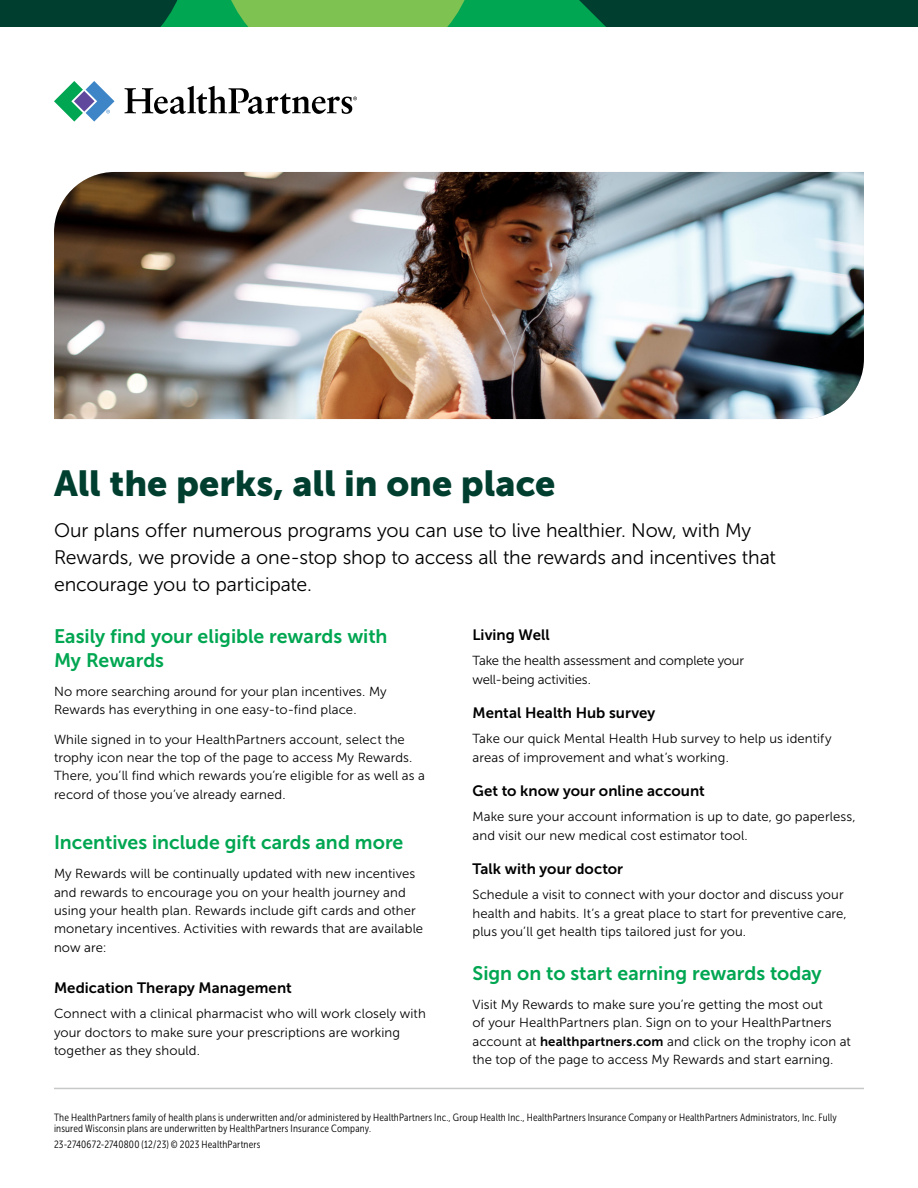
<style>
.page{position:relative;width:918px;height:1188px;background:#fff}
.page>*{position:absolute;margin:0;border:0;box-sizing:border-box;transform-origin:0 0}
.Flyer_H1__Header{font:36px "Museo Sans 900";color:#003f2f}
.Flyer_Intro_Body{font:19.5px/27.3px "Museo Sans 300";letter-spacing:-.005em;color:#000}
.Flyer_H2__Subhead_1{font:19.5px/23.4px "Museo Sans 700";color:#00a651}
.Flyer_H3__Subhead_2{font:15px "Museo Sans 700";letter-spacing:.005em;color:#000}
.Flyer_Body{font:13.2px/18.3px "Museo Sans 300";letter-spacing:.005em;color:#000}
.Legal_Job__Asterisk{font:10.5px/10.5px "Museo Sans Cond 300";letter-spacing:.02em;color:#000}
.s1{font-family:"Museo Sans 700"}
</style>
<div class="page">
<div style="left:0;top:0;width:918px;height:27px;background:#003f2f"></div>
<svg style="left:160px;top:0;width:446px;height:27px;background:#3dae4f"></svg>
<img style="left:54px;top:172px;width:810px;height:247px">
<hr style="left:54px;top:1088px;width:810px;height:1px;background:#c7c9c8">
<svg style="left:54px;top:81px;width:61px;height:41px"></svg>
<svg style="left:125px;top:86px;width:232px;height:28px"></svg>
<h1 class="Flyer_H1__Header" style="left:54px;top:463px;width:503px">All the perks, all in one place</h1>
<p class="Flyer_Intro_Body" style="left:54px;top:516px;width:723px">Our plans offer numerous programs you can use to live healthier. Now, with My<br>Rewards, we provide a one-stop shop to access all the rewards and incentives that encourage you to participate.</p>
<h2 class="Flyer_H2__Subhead_1" style="left:54px;top:625px;width:335px">Easily find your eligible rewards with<br>My Rewards</h2>
<p class="Flyer_Body" style="left:54px;top:682px;width:334px">No more searching around for your plan incentives. My<br>Rewards has everything in one easy-to-find place.</p>
<p class="Flyer_Body" style="left:54px;top:730px;width:372px">While signed in to your HealthPartners account, select the trophy icon near the top of the page to access My Rewards.<br>There, you’ll find which rewards you’re eligible for as well as a record of those you’ve already earned.</p>
<h2 class="Flyer_H2__Subhead_1" style="left:54px;top:831px;width:351px">Incentives include gift cards and more</h2>
<p class="Flyer_Body" style="left:54px;top:865px;width:371px">My Rewards will be continually updated with new incentives and rewards to encourage you on your health journey and using your health plan. Rewards include gift cards and other monetary incentives. Activities with rewards that are available now are:</p>
<h3 class="Flyer_H3__Subhead_2" style="left:54px;top:979px;width:239px">Medication Therapy Management</h3>
<p class="Flyer_Body" style="left:54px;top:1005px;width:373px">Connect with a clinical pharmacist who will work closely with your doctors to make sure your prescriptions are working together as they should.</p>
<h3 class="Flyer_H3__Subhead_2" style="left:472px;top:627px;width:79px">Living Well</h3>
<p class="Flyer_Body" style="left:472px;top:652px;width:273px">Take the health assessment and complete your well-being activities.</p>
<h3 class="Flyer_H3__Subhead_2" style="left:472px;top:705px;width:184px">Mental Health Hub survey</h3>
<p class="Flyer_Body" style="left:472px;top:730px;width:361px">Take our quick Mental Health Hub survey to help us identify areas of improvement and what’s working.</p>
<h3 class="Flyer_H3__Subhead_2" style="left:472px;top:783px;width:234px">Get to know your online account</h3>
<p class="Flyer_Body" style="left:472px;top:808px;width:385px">Make sure your account information is up to date, go paperless, and visit our new medical cost estimator tool.</p>
<h3 class="Flyer_H3__Subhead_2" style="left:472px;top:861px;width:152px">Talk with your doctor</h3>
<p class="Flyer_Body" style="left:472px;top:886px;width:376px">Schedule a visit to connect with your doctor and discuss your health and habits. It’s a great place to start for preventive care, plus you’ll get health tips tailored just for you.</p>
<h2 class="Flyer_H2__Subhead_1" style="left:472px;top:961px;width:351px">Sign on to start earning rewards today</h2>
<p class="Flyer_Body" style="left:472px;top:995px;width:380px">Visit My Rewards to make sure you’re getting the most out<br>of your HealthPartners plan. Sign on to your HealthPartners account at <span class="s1">healthpartners.com</span> and click on the trophy icon at the top of the page to access My Rewards and start earning.</p>
<p class="Legal_Job__Asterisk" style="left:54px;top:1112px;width:784px">The HealthPartners family of health plans is underwritten and/or administered by HealthPartners Inc., Group Health Inc., HealthPartners Insurance Company or HealthPartners Administrators, Inc. Fully insured Wisconsin plans are underwritten by HealthPartners Insurance Company.</p>
<p class="Legal_Job__Asterisk" style="left:54px;top:1139px;width:208px">23-2740672-2740800 (12/23) © 2023 HealthPartners</p>
</div>
